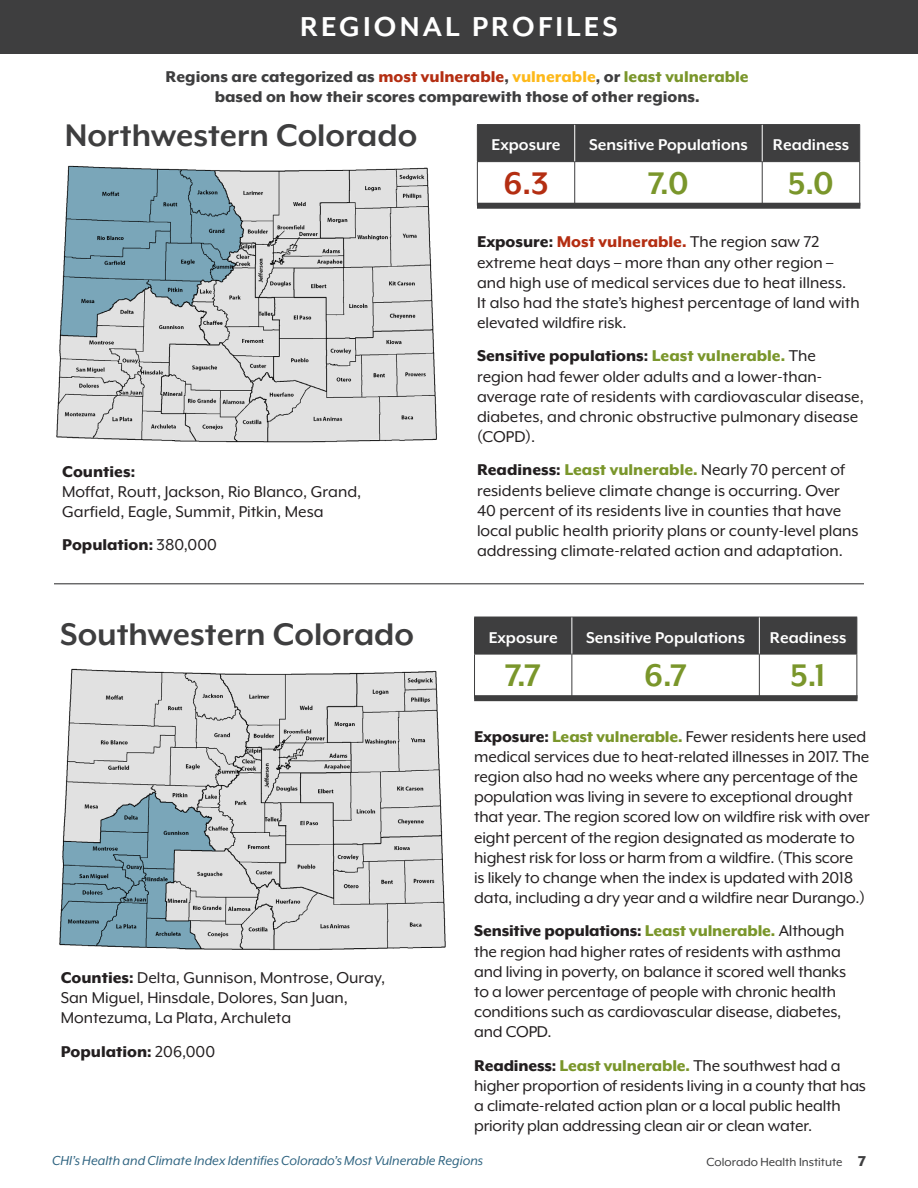
<style>
.page{position:relative;width:918px;height:1188px;background:#fff}
.page>*{position:absolute;margin:0;border:0;box-sizing:border-box;transform-origin:0 0}
.t1{font:700 36px "Mr Eaves XL Mod OT";color:#3e3e3f}
.t2{font:700 36px "Mr Eaves XL Mod OT";color:#7a962b}
.t3{font:700 36px "Mr Eaves XL Mod OT";color:#b42e12}
.t4{font:700 31.5px "Mr Eaves XL Mod OT";letter-spacing:.1em;color:#fff}
.t5{font:18px/20.1px "Mr Eaves XL Mod OT";letter-spacing:-.01em;color:#231f20}
.t6{font:800 18px/20.1px "Mr Eaves XL Mod OT";color:#3e3e3f;text-align:center}
.t7{font:700 18px "Mr Eaves XL Mod OT";color:#fff}
.t8{font:800 18px "Mr Eaves XL Mod OT";color:#231f20}
.t9{font:italic 15px "Mr Eaves XL Mod OT";color:#2e6380}
.t10{font:13.5px "Mr Eaves XL Mod OT";color:#3e3e3f}
.s1{color:#b42e12}
.s2{color:#fdb91b}
.s3{color:#7a962b}
.s4{font-weight:800}
.s5{font-weight:400}
.s6{font-weight:800;color:#b42e12}
.s7{font-weight:800;color:#7a962b}
.s8{font-weight:800;font-size:16.5px}
</style>
<div class="page">
<img style="left:59px;top:668px;width:387px;height:282px">
<div style="left:475px;top:618px;width:381px;height:36px;background:#3e3e3f"></div>
<hr style="left:759px;top:617px;width:98px;height:1px;background:#3e3e3f">
<hr style="left:856px;top:617px;width:1px;height:37px;background:#3e3e3f">
<hr style="left:474px;top:654px;width:1px;height:44px;background:#3e3e3f">
<hr style="left:571px;top:654px;width:1px;height:44px;background:#3e3e3f">
<hr style="left:759px;top:654px;width:98px;height:1px;background:#3e3e3f">
<hr style="left:759px;top:654px;width:1px;height:44px;background:#3e3e3f">
<hr style="left:856px;top:654px;width:1px;height:44px;background:#3e3e3f">
<hr style="left:474px;top:617px;width:98px;height:1px;background:#3e3e3f">
<hr style="left:474px;top:617px;width:1px;height:37px;background:#3e3e3f">
<hr style="left:474px;top:654px;width:98px;height:1px;background:#3e3e3f">
<hr style="left:572px;top:617px;width:187px;height:1px;background:#3e3e3f">
<hr style="left:572px;top:654px;width:187px;height:1px;background:#3e3e3f">
<hr style="left:571px;top:617px;width:1px;height:37px;background:#fff">
<hr style="left:759px;top:617px;width:1px;height:37px;background:#fff">
<div style="left:474px;top:695px;width:384px;height:6px;background:#3e3e3f"></div>
<img style="left:56px;top:165px;width:381px;height:278px">
<div style="left:478px;top:125px;width:381px;height:36px;background:#3e3e3f"></div>
<hr style="left:762px;top:124px;width:98px;height:1px;background:#3e3e3f">
<hr style="left:859px;top:125px;width:1px;height:36px;background:#3e3e3f">
<hr style="left:477px;top:162px;width:1px;height:44px;background:#3e3e3f">
<hr style="left:574px;top:162px;width:1px;height:44px;background:#3e3e3f">
<hr style="left:762px;top:161px;width:98px;height:1px;background:#3e3e3f">
<hr style="left:762px;top:162px;width:1px;height:44px;background:#3e3e3f">
<hr style="left:859px;top:162px;width:1px;height:44px;background:#3e3e3f">
<hr style="left:477px;top:124px;width:98px;height:1px;background:#3e3e3f">
<hr style="left:477px;top:125px;width:1px;height:36px;background:#3e3e3f">
<hr style="left:477px;top:161px;width:98px;height:1px;background:#3e3e3f">
<hr style="left:575px;top:124px;width:187px;height:1px;background:#3e3e3f">
<hr style="left:575px;top:161px;width:187px;height:1px;background:#3e3e3f">
<hr style="left:574px;top:125px;width:1px;height:36px;background:#fff">
<hr style="left:762px;top:125px;width:1px;height:36px;background:#fff">
<div style="left:477px;top:203px;width:383px;height:6px;background:#3e3e3f"></div>
<hr style="left:54px;top:583px;width:810px;height:1px;background:#3e3e3f">
<div style="left:0;top:0;width:918px;height:54px;background:#3e3e3f"></div>
<p class="t4" style="left:300px;top:11px;width:319px">REGIONAL PROFILES</p>
<p class="t6" style="left:166px;top:66px;width:585px">Regions are categorized as <span class="s1">most vulnerable</span>, <span class="s2">vulnerable</span>, or <span class="s3">least vulnerable </span>based on how their scores comparewith those of other regions.</p>
<p class="t7" style="left:492px;top:136px;width:71px">Exposure</p>
<p class="t7" style="left:589px;top:136px;width:160px">Sensitive Populations</p>
<p class="t7" style="left:773px;top:136px;width:78px">Readiness</p>
<p class="t3" style="left:504px;top:165px;width:47px">6.3</p>
<p class="t2" style="left:648px;top:165px;width:42px">7.0</p>
<p class="t2" style="left:788px;top:165px;width:47px">5.0</p>
<p class="t1" style="left:65px;top:117px;width:354px">Northwestern Colorado</p>
<p class="t5" style="left:62px;top:461px;width:301px"><span class="s4">Counties:<br></span>Moffat, Routt, Jackson, Rio Blanco, Grand,<br>Garfield, Eagle, Summit, Pitkin, Mesa</p>
<p class="t8" style="left:62px;top:536px;width:156px">Population: <span class="s5">380,000</span></p>
<p class="t1" style="left:60px;top:617px;width:355px">Southwestern Colorado</p>
<p class="t5" style="left:61px;top:968px;width:326px"><span class="s4">Counties:</span> Delta, Gunnison, Montrose, Ouray,<br>San Miguel, Hinsdale, Dolores, San Juan,<br>Montezuma, La Plata, Archuleta</p>
<p class="t8" style="left:61px;top:1042px;width:156px">Population: <span class="s5">206,000</span></p>
<p class="t5" style="left:477px;top:232px;width:384px"><span class="s4">Exposure:</span> <span class="s6">Most vulnerable.</span> The region saw 72 extreme heat days – more than any other region – and high use of medical services due to heat illness.<br>It also had the state’s highest percentage of land with elevated wildfire risk.</p>
<p class="t5" style="left:477px;top:346px;width:388px"><span class="s4">Sensitive populations:</span> <span class="s7">Least vulnerable.</span> The region had fewer older adults and a lower-than&shy;average rate of residents with cardiovascular disease, diabetes, and chronic obstructive pulmonary disease (COPD).</p>
<p class="t5" style="left:477px;top:460px;width:383px"><span class="s4">Readiness:</span> <span class="s7">Least vulnerable.</span> Nearly 70 percent of residents believe climate change is occurring. Over 40 percent of its residents live in counties that have local public health priority plans or county-level plans addressing climate-related action and adaptation.</p>
<p class="t7" style="left:489px;top:628px;width:71px">Exposure</p>
<p class="t7" style="left:586px;top:628px;width:160px">Sensitive Populations</p>
<p class="t7" style="left:770px;top:628px;width:78px">Readiness</p>
<p class="t2" style="left:505px;top:657px;width:37px">7.7</p>
<p class="t2" style="left:644px;top:657px;width:44px">6.7</p>
<p class="t2" style="left:790px;top:657px;width:37px">5.1</p>
<p class="t5" style="left:474px;top:727px;width:397px"><span class="s4">Exposure:</span> <span class="s7">Least vulnerable.</span> Fewer residents here used medical services due to heat-related illnesses in 2017. The region also had no weeks where any percentage of the population was living in severe to exceptional drought that year. The region scored low on wildfire risk with over eight percent of the region designated as moderate to highest risk for loss or harm from a wildfire. (This score<br>is likely to change when the index is updated with 2018 data, including a dry year and a wildfire near Durango.)</p>
<p class="t5" style="left:474px;top:921px;width:374px"><span class="s4">Sensitive populations:</span> <span class="s7">Least vulnerable.</span> Although the region had higher rates of residents with asthma and living in poverty, on balance it scored well thanks to a lower percentage of people with chronic health conditions such as cardiovascular disease, diabetes, and COPD.</p>
<p class="t5" style="left:474px;top:1055px;width:393px"><span class="s4">Readiness:</span> <span class="s7">Least vulnerable.</span> The southwest had a higher proportion of residents living in a county that has a climate-related action plan or a local public health priority plan addressing clean air or clean water.</p>
<p class="t9" style="left:52px;top:1153px;width:432px">CHI’s Health and Climate Index Identifies Colorado’s Most Vulnerable Regions</p>
<p class="t10" style="left:707px;top:1155px;width:161px">Colorado Health Institute <span class="s8">7</span></p>
</div>
